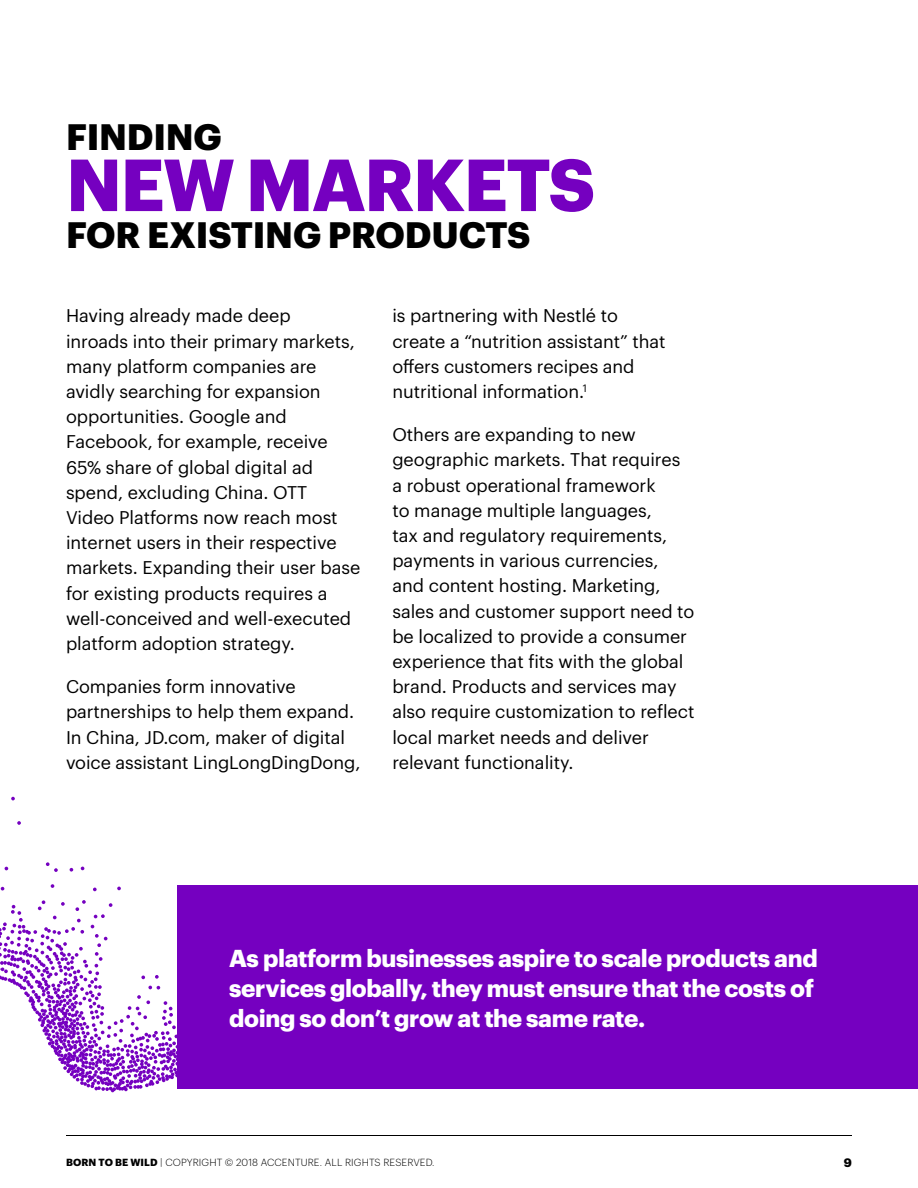
<style>
.page{position:relative;width:918px;height:1188px;background:#fff}
.page>*{position:absolute;margin:0;border:0;box-sizing:border-box;transform-origin:0 0}
.t1{font:700 72px "Graphik";letter-spacing:-.02em;color:#7500c0}
.t2{font:700 36px "Graphik";letter-spacing:-.005em;color:#000}
.t3{font:700 24px/30px "Graphik";letter-spacing:-.015em;color:#fff}
.t4{font:18px/25.2px "Graphik";color:#000}
.t5{font:700 12px "Graphik";color:#000}
.t6{font:300 10.2px "Graphik";letter-spacing:.01em;color:#000}
.s1{font-weight:700}
</style>
<div class="page">
<hr style="left:66px;top:1135px;width:786px;height:1px;background:#000">
<svg style="left:11px;top:797px;width:4px;height:4px"></svg>
<svg style="left:117px;top:886px;width:4px;height:4px"></svg>
<svg style="left:4px;top:867px;width:4px;height:3px"></svg>
<svg style="left:17px;top:821px;width:4px;height:4px"></svg>
<svg style="left:51px;top:884px;width:3px;height:4px"></svg>
<svg style="left:93px;top:887px;width:4px;height:4px"></svg>
<svg style="left:81px;top:866px;width:4px;height:4px"></svg>
<svg style="left:1px;top:887px;width:3px;height:4px"></svg>
<svg style="left:46px;top:862px;width:12px;height:10px"></svg>
<svg style="left:0;top:900px;width:178px;height:193px"></svg>
<svg style="left:69px;top:868px;width:4px;height:4px"></svg>
<div style="left:178px;top:885px;width:740px;height:204px;background:#7500c0"></div>
<h2 class="t2" style="left:66px;top:109px;width:157px">FINDING</h2>
<h1 class="t1" style="left:66px;top:129px;width:530px">NEW MARKETS</h1>
<h2 class="t2" style="left:66px;top:207px;width:466px">FOR EXISTING PRODUCTS</h2>
<p class="t4" style="left:66px;top:302px;width:296px">Having already made deep<br>inroads into their primary markets, many platform companies are avidly searching for expansion opportunities. Google and<br>Facebook, for example, receive<br>65% share of global digital ad spend, excluding China. OTT<br>Video Platforms now reach most internet users in their respective markets. Expanding their user base for existing products requires a well-conceived and well-executed platform adoption strategy.</p>
<p class="t4" style="left:66px;top:673px;width:296px">Companies form innovative partnerships to help them expand.<br>In China, JD.com, maker of digital voice assistant LingLongDingDong,</p>
<p class="t4" style="left:392px;top:302px;width:275px">is partnering with Nestlé to create a “nutrition assistant” that offers customers recipes and nutritional information.<sup>1</sup></p>
<p class="t4" style="left:392px;top:421px;width:304px">Others are expanding to new geographic markets. That requires a robust operational framework<br>to manage multiple languages,<br>tax and regulatory requirements, payments in various currencies, and content hosting. Marketing, sales and customer support need to be localized to provide a consumer experience that fits with the global brand. Products and services may also require customization to reflect local market needs and deliver relevant functionality.</p>
<h3 class="t3" style="left:229px;top:941px;width:590px">As platform businesses aspire to scale products and services globally, they must ensure that the costs of doing so don’t grow at the same rate.</h3>
<p class="t6" style="left:66px;top:1155px;width:370px"><span class="s1">BORN TO BE WILD</span> | COPYRIGHT © 2018 ACCENTURE. ALL RIGHTS RESERVED.</p>
<p class="t5" style="left:844px;top:1153px;width:10px">9</p>
</div>
